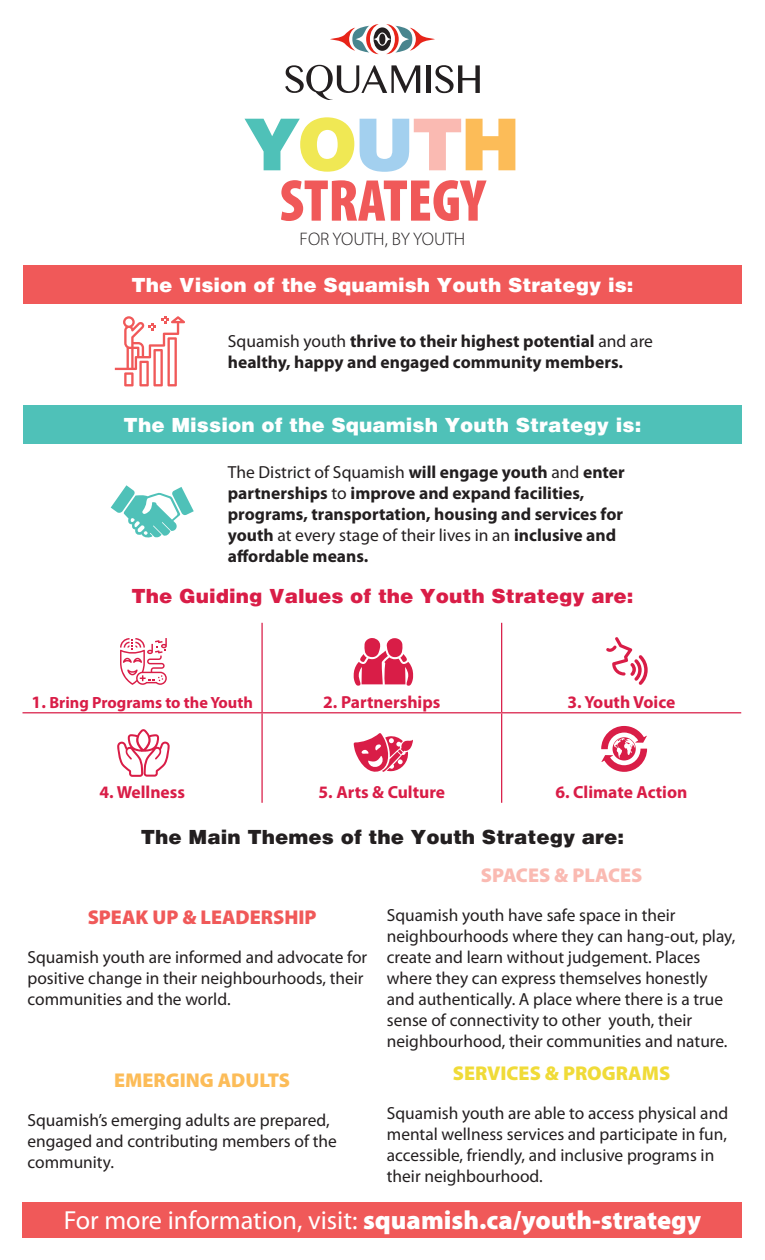
<style>
.page{position:relative;width:765px;height:1260px;background:#fff}
.page>*{position:absolute;margin:0;border:0;box-sizing:border-box;transform-origin:0 0}
.t1{font:900 72.88px "Helvetica";letter-spacing:-.05em;color:#4fc1b8}
.t2{font:900 condensed 59.5px "Myriad Pro";color:#f05959}
.t3{font:900 26.25px "Myriad Pro";color:#fff}
.t4{font:900 20px "Helvetica";color:#fff}
.t5{font:900 20px "Helvetica";color:#d91d47}
.t6{font:900 20px "Helvetica";color:#231f20}
.t7{font:900 20px "Myriad Pro";color:#f05959}
.t8{font:900 20px "Myriad Pro";color:#f0db38}
.t9{font:900 20px "Myriad Pro";color:#fcbc58}
.t10{font:900 20px "Myriad Pro";color:#fabab2}
.t11{font:300 18.25px "Myriad Pro";color:#231f20}
.t12{font:17.5px/21px "Myriad Pro";color:#231f20}
.t13{font:700 17.5px/21px "Myriad Pro";color:#231f20}
.t14{font:700 17.5px "Myriad Pro";color:#d91d47}
.t15{font:700 16.25px "Myriad Pro";color:#d91d47}
.s1{color:#f0e854}
.s2{color:#a3d0ef}
.s3{color:#fabab2}
.s4{color:#fcbc58}
.s5{font-weight:400}
.s6{font-size:17.5px}
</style>
<div class="page">
<div style="left:22px;top:1202px;width:720px;height:36px;background:#f05959"></div>
<div style="left:23px;top:265px;width:719px;height:39px;background:#f05959"></div>
<div style="left:23px;top:405px;width:719px;height:39px;background:#4fc1b8"></div>
<svg style="left:115px;top:316px;width:70px;height:70px"></svg>
<svg style="left:111px;top:485px;width:83px;height:53px"></svg>
<hr style="left:261px;top:623px;width:2px;height:89px;background:#d91d47">
<hr style="left:501px;top:623px;width:1px;height:89px;background:#d91d47">
<hr style="left:22px;top:712px;width:240px;height:1px;background:#d91d47">
<hr style="left:262px;top:712px;width:240px;height:1px;background:#d91d47">
<hr style="left:261px;top:713px;width:2px;height:90px;background:#d91d47">
<hr style="left:502px;top:712px;width:239px;height:1px;background:#d91d47">
<hr style="left:501px;top:713px;width:1px;height:90px;background:#d91d47">
<svg style="left:120px;top:638px;width:47px;height:47px"></svg>
<svg style="left:354px;top:638px;width:59px;height:48px"></svg>
<svg style="left:606px;top:637px;width:42px;height:48px"></svg>
<svg style="left:117px;top:729px;width:53px;height:48px"></svg>
<svg style="left:354px;top:733px;width:59px;height:39px"></svg>
<svg style="left:601px;top:726px;width:46px;height:46px"></svg>
<svg style="left:330px;top:24px;width:105px;height:30px"></svg>
<div style="left:426px;top:65px;width:5px;height:28px;background:#231f20"></div>
<svg style="left:435px;top:65px;width:45px;height:28px"></svg>
<svg style="left:285px;top:65px;width:135px;height:35px"></svg>
<p class="t1" style="left:244px;top:101px;width:278px">Y<span class="s1">O</span><span class="s2">U</span><span class="s3">T</span><span class="s4">H</span></p>
<p class="t2" style="left:280px;top:163px;width:207px">STRATEGY</p>
<p class="t11" style="left:300px;top:228px;width:167px">FOR YOUTH, BY YOUTH</p>
<p class="t4" style="left:131px;top:273px;width:504px">The Vision of the Squamish Youth Strategy is:</p>
<p class="t13" style="left:228px;top:330px;width:427px"><span class="s5">Squamish youth</span> thrive to their highest potential <span class="s5">and are </span>healthy, happy and engaged community members.</p>
<p class="t4" style="left:124px;top:412px;width:519px">The Mission of the Squamish Youth Strategy is:</p>
<p class="t13" style="left:228px;top:461px;width:398px"><span class="s5">The District of Squamish</span> will engage youth <span class="s5">and</span> enter partnerships <span class="s5">to</span> improve and expand facilities, programs, transportation, housing and services for youth <span class="s5">at every stage of their lives in an</span> inclusive and affordable means.</p>
<p class="t5" style="left:131px;top:584px;width:504px">The Guiding Values of the Youth Strategy are:</p>
<p class="t15" style="left:32px;top:692px;width:223px"><span class="s6">1.</span> Bring Programs to the Youth</p>
<p class="t14" style="left:323px;top:690px;width:119px">2. Partnerships</p>
<p class="t14" style="left:568px;top:690px;width:109px">3. Youth Voice</p>
<p class="t14" style="left:100px;top:780px;width:87px">4. Wellness</p>
<p class="t14" style="left:319px;top:780px;width:128px">5. Arts &amp; Culture</p>
<p class="t14" style="left:555px;top:780px;width:134px">6. Climate Action</p>
<p class="t6" style="left:141px;top:825px;width:485px">The Main Themes of the Youth Strategy are:</p>
<p class="t7" style="left:88px;top:904px;width:230px">SPEAK UP &amp; LEADERSHIP</p>
<p class="t12" style="left:28px;top:946px;width:341px">Squamish youth are informed and advocate for positive change in their neighbourhoods, their communities and the world.</p>
<p class="t9" style="left:114px;top:1067px;width:177px">EMERGING ADULTS</p>
<p class="t12" style="left:28px;top:1109px;width:311px">Squamish’s emerging adults are prepared, engaged and contributing members of the community.</p>
<p class="t10" style="left:481px;top:862px;width:163px">SPACES &amp; PLACES</p>
<p class="t12" style="left:387px;top:904px;width:350px">Squamish youth have safe space in their neighbourhoods where they can hang-out, play, create and learn without judgement. Places where they can express themselves honestly and authentically. A place where there is a true sense of connectivity to other youth, their neighbourhood, their communities and nature.</p>
<p class="t8" style="left:453px;top:1060px;width:219px">SERVICES &amp; PROGRAMS</p>
<p class="t12" style="left:387px;top:1103px;width:343px">Squamish youth are able to access physical and mental wellness services and participate in fun, accessible, friendly, and inclusive programs in their neighbourhood.</p>
<p class="t3" style="left:64px;top:1202px;width:639px"><span class="s5">For more information, visit:</span> squamish.ca/youth-strategy</p>
</div>
